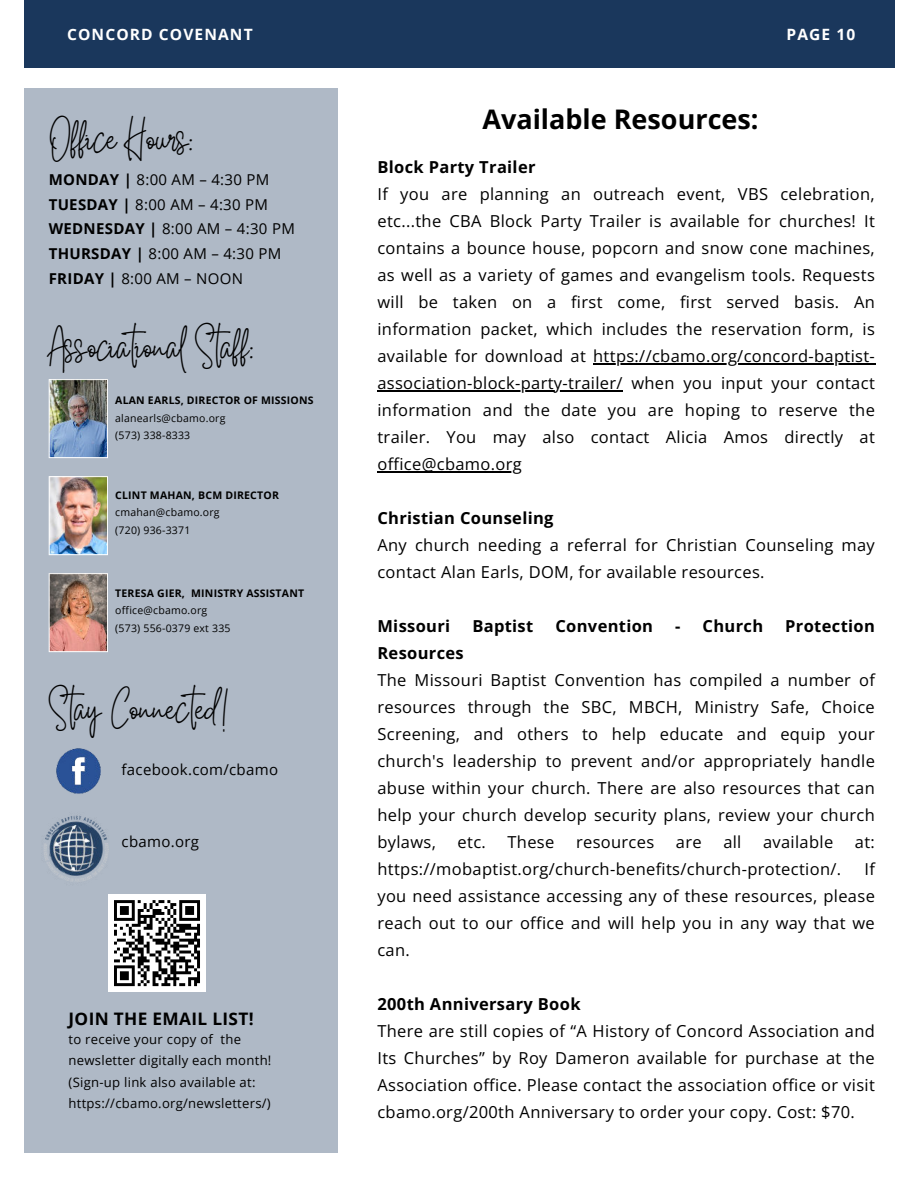
<style>
.page{position:relative;width:918px;height:1188px;background:#fff}
.page>*{position:absolute;margin:0;border:0;box-sizing:border-box;transform-origin:0 0}
.t1{font:30px "White Star";color:#000}
.t2{font:700 27px "Open Sans";color:#000}
.t3{font:700 17.25px "Open Sans";letter-spacing:.02em;color:#000}
.t4{font:16.5px/27px "Open Sans";letter-spacing:.02em;color:#000;text-align:justify}
.t5{font:700 16.5px "Open Sans";letter-spacing:.02em;color:#000}
.t6{font:700 15.6px "Open Sans";letter-spacing:.07em;color:#fff}
.t7{font:15px/24.8px "Open Sans";letter-spacing:.02em;color:#000}
.t8{font:13.05px/21.1px "Open Sans";letter-spacing:.02em;color:#000}
.t9{font:10.5px/17.5px "Open Sans";letter-spacing:.02em;color:#000}
.t10{font:700 10.5px "Open Sans";letter-spacing:.02em;color:#000}
.s1{font-weight:700}
</style>
<div class="page">
<div style="left:24px;top:0;width:870px;height:68px;background:#1a375c"></div>
<div style="left:24px;top:88px;width:314px;height:1064px;background:#afb9c6"></div>
<img style="left:49px;top:379px;width:59px;height:79px">
<img style="left:49px;top:476px;width:59px;height:79px">
<img style="left:49px;top:573px;width:59px;height:79px">
<img style="left:56px;top:748px;width:45px;height:46px">
<div style="left:108px;top:894px;width:98px;height:98px;background:#fff"></div>
<svg style="left:114px;top:900px;width:86px;height:87px"></svg>
<hr style="left:593px;top:364px;width:282px;height:1px;background:#000">
<hr style="left:377px;top:391px;width:246px;height:1px;background:#000">
<hr style="left:377px;top:472px;width:145px;height:1px;background:#000">
<img style="left:44px;top:815px;width:65px;height:66px">
<p class="t6" style="left:67px;top:24px;width:187px">CONCORD COVENANT</p>
<p class="t6" style="left:787px;top:24px;width:70px">PAGE 10</p>
<h1 class="t1" style="left:49px;top:131px;width:146px">Office Hours:</h1>
<p class="t7" style="left:49px;top:167px;width:248px"><span class="s1">MONDAY |</span> 8:00 AM – 4:30 PM<br><span class="s1">TUESDAY |</span> 8:00 AM – 4:30 PM<br><span class="s1">WEDNESDAY |</span> 8:00 AM – 4:30 PM<br><span class="s1">THURSDAY |</span> 8:00 AM – 4:30 PM<br><span class="s1">FRIDAY |</span> 8:00 AM – NOON</p>
<h1 class="t1" style="left:49px;top:339px;width:206px">Associational Staff:</h1>
<p class="t10" style="left:115px;top:393px;width:200px">ALAN EARLS, DIRECTOR OF MISSIONS</p>
<p class="t9" style="left:115px;top:409px;width:112px">alanearls@cbamo.org (573) 338-8333</p>
<p class="t10" style="left:115px;top:487px;width:165px">CLINT MAHAN, BCM DIRECTOR</p>
<p class="t9" style="left:115px;top:503px;width:106px">cmahan@cbamo.org (720) 936-3371</p>
<p class="t10" style="left:115px;top:586px;width:190px">TERESA GIER, MINISTRY ASSISTANT</p>
<p class="t9" style="left:115px;top:602px;width:117px">office@cbamo.org (573) 556-0379 ext 335</p>
<h1 class="t1" style="left:48px;top:701px;width:183px">Stay Connected!</h1>
<p class="t7" style="left:122px;top:757px;width:158px">facebook.com/cbamo</p>
<p class="t7" style="left:122px;top:829px;width:79px">cbamo.org</p>
<p class="t3" style="left:69px;top:1006px;width:187px">JOIN THE EMAIL LIST!</p>
<p class="t8" style="left:69px;top:1028px;width:204px">to receive your copy of the newsletter digitally each month! (Sign-up link also available at: https://cbamo.org/newsletters/)</p>
<h2 class="t2" style="left:482px;top:100px;width:278px">Available Resources:</h2>
<p class="t5" style="left:377px;top:156px;width:160px">Block Party Trailer</p>
<p class="t4" style="left:377px;top:180px;width:499px">If you are planning an outreach event, VBS celebration, etc...the CBA Block Party Trailer is available for churches! It contains a bounce house, popcorn and snow cone machines, as well as a variety of games and evangelism tools. Requests will be taken on a first come, first served basis. An information packet, which includes the reservation form, is available for download at https://cbamo.org/concord-baptist&shy;association-block-party-trailer/ when you input your contact information and the date you are hoping to reserve the trailer. You may also contact Alicia Amos directly at office@cbamo.org</p>
<p class="t5" style="left:377px;top:507px;width:178px">Christian Counseling</p>
<p class="t4" style="left:377px;top:531px;width:499px">Any church needing a referral for Christian Counseling may contact Alan Earls, DOM, for available resources.</p>
<p class="t5" style="left:377px;top:615px;width:74px">Missouri</p>
<p class="t5" style="left:472px;top:615px;width:62px">Baptist</p>
<p class="t5" style="left:555px;top:615px;width:99px">Convention</p>
<p class="t5" style="left:675px;top:615px;width:90px">- Church</p>
<p class="t5" style="left:785px;top:615px;width:91px">Protection</p>
<p class="t5" style="left:377px;top:642px;width:88px">Resources</p>
<p class="t4" style="left:377px;top:666px;width:499px">The Missouri Baptist Convention has compiled a number of resources through the SBC, MBCH, Ministry Safe, Choice Screening, and others to help educate and equip your church's leadership to prevent and/or appropriately handle abuse within your church. There are also resources that can help your church develop security plans, review your church bylaws,</p>
<p class="t4" style="left:458px;top:828px;width:30px">etc.</p>
<p class="t4" style="left:508px;top:828px;width:48px">These</p>
<p class="t4" style="left:576px;top:828px;width:80px">resources</p>
<p class="t4" style="left:676px;top:828px;width:27px">are</p>
<p class="t4" style="left:723px;top:828px;width:20px">all</p>
<p class="t4" style="left:763px;top:828px;width:72px">available</p>
<p class="t4" style="left:855px;top:828px;width:22px">at:</p>
<p class="t4" style="left:377px;top:855px;width:465px">https://mobaptist.org/church-benefits/church-protection/.</p>
<p class="t4" style="left:377px;top:855px;width:499px;text-indent:487px">If you need assistance accessing any of these resources, please reach out to our office and will help you in any way that we can.</p>
<p class="t5" style="left:377px;top:993px;width:205px">200th Anniversary Book</p>
<p class="t4" style="left:377px;top:1017px;width:499px">There are still copies of “A History of Concord Association and Its Churches” by Roy Dameron available for purchase at the Association office. Please contact the association office or visit cbamo.org/200th Anniversary to order your copy. Cost: $70.</p>
</div>
